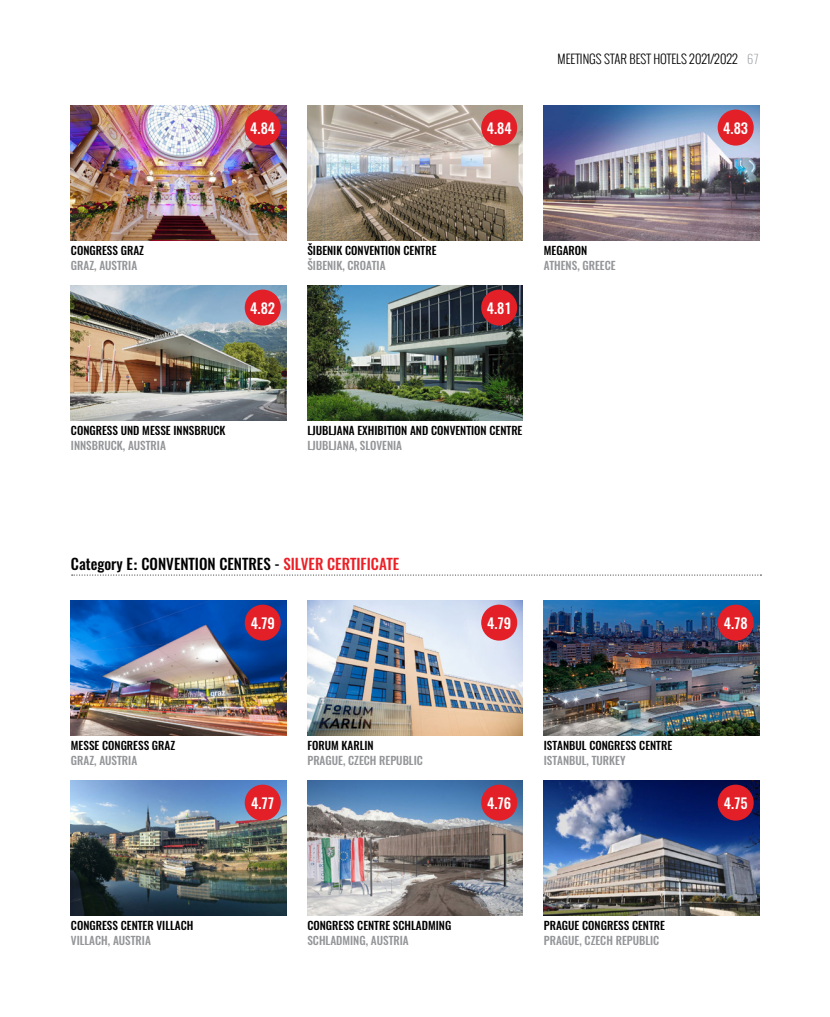
<style>
.page{position:relative;width:830px;height:1017px;background:#fff}
.page>*{position:absolute;margin:0;border:0;box-sizing:border-box;transform-origin:0 0}
.t1{font:500 15px "Oswald";color:#000}
.t2{font:500 14.25px "Oswald";color:#fff}
.t3{font:300 12.5px "Oswald";color:#000}
.t4{font:200 12.5px "Oswald";color:#939598}
.t5{font:500 11.25px "Oswald";color:#000}
.t6{font:500 11.25px "Oswald";color:#939598}
.s1{font-family:"Helvetica";font-weight:700}
.s2{color:#eb2027}
</style>
<div class="page">
<img style="left:71px;top:105px;width:215px;height:135px">
<div style="left:244px;top:110px;width:36px;height:36px;background:#e31f27;border-radius:50%"></div>
<img style="left:307px;top:105px;width:215px;height:135px">
<img style="left:543px;top:105px;width:215px;height:135px">
<img style="left:71px;top:285px;width:215px;height:135px">
<img style="left:307px;top:285px;width:215px;height:135px">
<div style="left:481px;top:110px;width:36px;height:36px;background:#e31f27;border-radius:50%"></div>
<div style="left:717px;top:110px;width:36px;height:36px;background:#e31f27;border-radius:50%"></div>
<div style="left:244px;top:290px;width:36px;height:36px;background:#e31f27;border-radius:50%"></div>
<div style="left:481px;top:290px;width:36px;height:36px;background:#e31f27;border-radius:50%"></div>
<img style="left:307px;top:600px;width:215px;height:135px">
<img style="left:71px;top:600px;width:215px;height:135px">
<img style="left:307px;top:780px;width:215px;height:135px">
<img style="left:543px;top:600px;width:215px;height:135px">
<img style="left:543px;top:780px;width:215px;height:135px">
<img style="left:71px;top:780px;width:215px;height:135px">
<div style="left:481px;top:605px;width:36px;height:36px;background:#e31f27;border-radius:50%"></div>
<div style="left:244px;top:605px;width:36px;height:36px;background:#e31f27;border-radius:50%"></div>
<div style="left:481px;top:785px;width:36px;height:36px;background:#e31f27;border-radius:50%"></div>
<div style="left:717px;top:605px;width:36px;height:36px;background:#e31f27;border-radius:50%"></div>
<div style="left:717px;top:785px;width:36px;height:36px;background:#e31f27;border-radius:50%"></div>
<div style="left:244px;top:785px;width:36px;height:36px;background:#e31f27;border-radius:50%"></div>
<svg style="left:72px;top:574px;width:689px;height:2px"></svg>
<p class="t5" style="left:71px;top:245px;width:75px">CONGRESS GRAZ</p>
<p class="t6" style="left:71px;top:260px;width:68px">GRAZ, AUSTRIA</p>
<p class="t2" style="left:250px;top:121px;width:26px">4.84</p>
<p class="t5" style="left:307px;top:245px;width:130px">ŠIBENIK CONVENTION CENTRE</p>
<p class="t6" style="left:307px;top:260px;width:80px">ŠIBENIK, CROATIA</p>
<p class="t3" style="left:557px;top:50px;width:182px">MEETINGS STAR BEST HOTELS 2021/2022</p>
<p class="t4" style="left:746px;top:48px;width:13px">67</p>
<p class="t2" style="left:486px;top:121px;width:26px">4.84</p>
<p class="t2" style="left:723px;top:121px;width:26px">4.83</p>
<p class="t5" style="left:543px;top:245px;width:45px">MEGARON</p>
<p class="t6" style="left:543px;top:260px;width:73px">ATHENS, GREECE</p>
<p class="t2" style="left:250px;top:301px;width:26px">4.82</p>
<p class="t2" style="left:486px;top:301px;width:26px">4.81</p>
<p class="t5" style="left:71px;top:425px;width:156px">CONGRESS UND MESSE INNSBRUCK</p>
<p class="t6" style="left:71px;top:440px;width:96px">INNSBRUCK, AUSTRIA</p>
<p class="t5" style="left:307px;top:425px;width:216px">LJUBLJANA EXHIBITION AND CONVENTION CENTRE</p>
<p class="t6" style="left:307px;top:440px;width:96px">LJUBLJANA, SLOVENIA</p>
<h1 class="t1" style="left:71px;top:556px;width:330px">Category E<span class="s1">:</span> CONVENTION CENTRES - <span class="s2">SILVER CERTIFICATE</span></h1>
<p class="t2" style="left:250px;top:616px;width:26px">4.79</p>
<p class="t2" style="left:487px;top:616px;width:26px">4.79</p>
<p class="t2" style="left:723px;top:616px;width:26px">4.78</p>
<p class="t5" style="left:71px;top:740px;width:106px">MESSE CONGRESS GRAZ</p>
<p class="t6" style="left:71px;top:755px;width:68px">GRAZ, AUSTRIA</p>
<p class="t5" style="left:307px;top:740px;width:68px">FORUM KARLIN</p>
<p class="t6" style="left:307px;top:755px;width:117px">PRAGUE, CZECH REPUBLIC</p>
<p class="t5" style="left:543px;top:740px;width:130px">ISTANBUL CONGRESS CENTRE</p>
<p class="t6" style="left:543px;top:755px;width:83px">ISTANBUL, TURKEY</p>
<p class="t5" style="left:71px;top:920px;width:124px">CONGRESS CENTER VILLACH</p>
<p class="t6" style="left:71px;top:935px;width:81px">VILLACH, AUSTRIA</p>
<p class="t2" style="left:487px;top:796px;width:26px">4.76</p>
<p class="t2" style="left:251px;top:796px;width:25px">4.77</p>
<p class="t2" style="left:723px;top:796px;width:25px">4.75</p>
<p class="t5" style="left:307px;top:920px;width:145px">CONGRESS CENTRE SCHLADMING</p>
<p class="t6" style="left:307px;top:935px;width:103px">SCHLADMING, AUSTRIA</p>
<p class="t5" style="left:543px;top:920px;width:123px">PRAGUE CONGRESS CENTRE</p>
<p class="t6" style="left:543px;top:935px;width:117px">PRAGUE, CZECH REPUBLIC</p>
</div>
